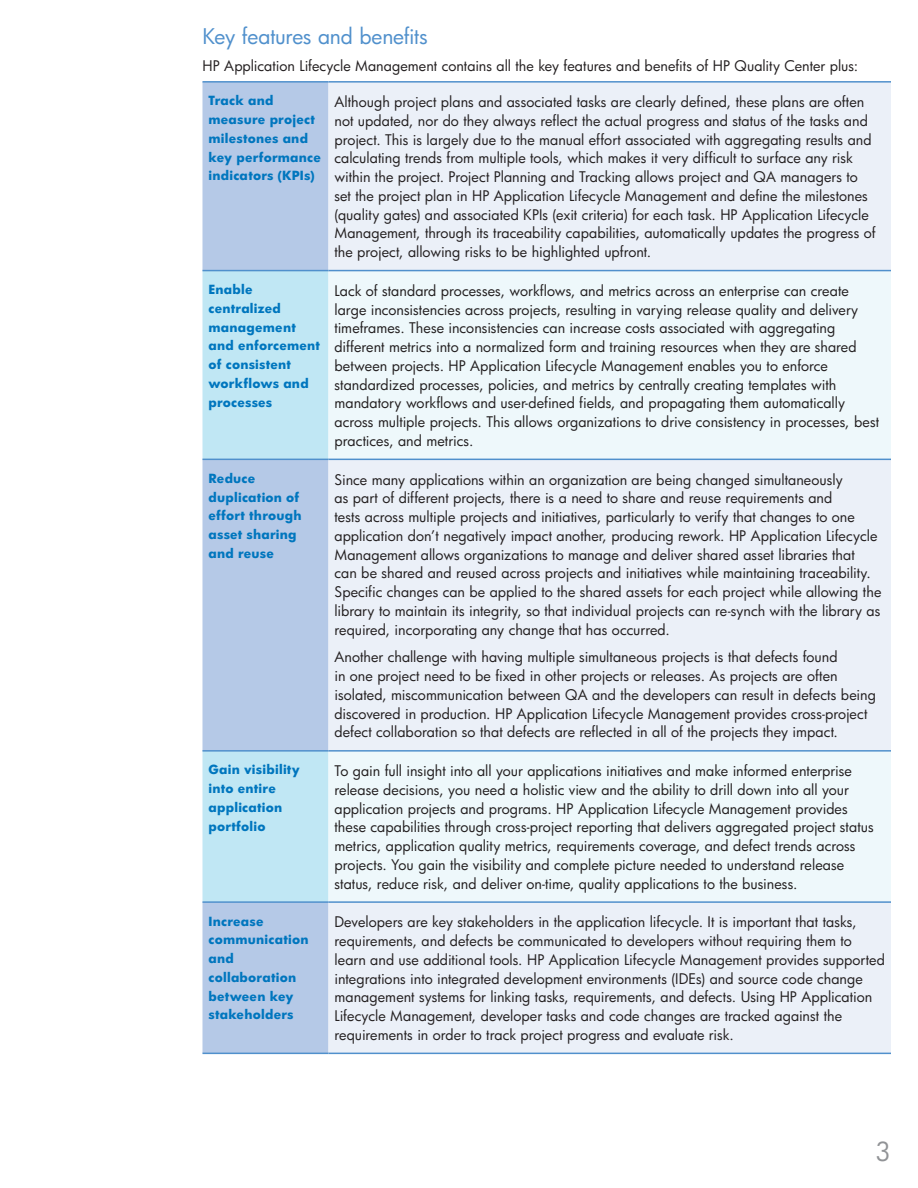
<style>
.page{position:relative;width:918px;height:1188px;background:#fff}
.page>*{position:absolute;margin:0;border:0;box-sizing:border-box;transform-origin:0 0}
.t1{font:25.5px "HP Futura";color:#919396}
.t2{font:21px "HP Futura";letter-spacing:-.01em;color:#5090cc}
.t3{font:14.25px/18.8px "HP Futura";color:#231f20}
.t4{font:700 12.3px/18.8px "HP Futura";letter-spacing:.02em;color:#0076be}
</style>
<div class="page">
<div style="left:202px;top:83px;width:126px;height:970px;background:#b5c9e7"></div>
<div style="left:328px;top:83px;width:563px;height:970px;background:#ebf0f8"></div>
<svg style="left:202px;top:271px;width:126px;height:630px;background:#bbd9ed"></svg>
<div style="left:328px;top:271px;width:563px;height:630px;background:#eef8fb"></div>
<hr style="left:202px;top:81px;width:126px;height:2px;background:#5090cc">
<hr style="left:328px;top:81px;width:563px;height:2px;background:#5090cc">
<hr style="left:202px;top:270px;width:126px;height:1px;background:#5090cc">
<hr style="left:328px;top:270px;width:563px;height:1px;background:#5090cc">
<hr style="left:202px;top:459px;width:126px;height:1px;background:#5090cc">
<hr style="left:328px;top:459px;width:563px;height:1px;background:#5090cc">
<hr style="left:202px;top:750px;width:126px;height:2px;background:#5090cc">
<hr style="left:328px;top:750px;width:563px;height:2px;background:#5090cc">
<hr style="left:202px;top:901px;width:126px;height:2px;background:#5090cc">
<hr style="left:328px;top:901px;width:563px;height:2px;background:#5090cc">
<hr style="left:202px;top:1053px;width:126px;height:1px;background:#5090cc">
<hr style="left:328px;top:1053px;width:563px;height:1px;background:#5090cc">
<h2 class="t2" style="left:202px;top:22px;width:227px">Key features and benefits</h2>
<p class="t3" style="left:202px;top:56px;width:657px">HP Application Lifecycle Management contains all the key features and benefits of HP Quality Center plus:</p>
<p class="t4" style="left:208px;top:91px;width:114px">Track and measure project milestones and key performance indicators (KPIs)</p>
<p class="t3" style="left:334px;top:92px;width:543px">Although project plans and associated tasks are clearly defined, these plans are often not updated, nor do they always reflect the actual progress and status of the tasks and project. This is largely due to the manual effort associated with aggregating results and calculating trends from multiple tools, which makes it very difficult to surface any risk within the project. Project Planning and Tracking allows project and QA managers to set the project plan in HP Application Lifecycle Management and define the milestones (quality gates) and associated KPIs (exit criteria) for each task. HP Application Lifecycle Management, through its traceability capabilities, automatically updates the progress of the project, allowing risks to be highlighted upfront.</p>
<p class="t4" style="left:208px;top:280px;width:113px">Enable centralized management and enforcement of consistent workflows and processes</p>
<p class="t3" style="left:334px;top:281px;width:546px">Lack of standard processes, workflows, and metrics across an enterprise can create large inconsistencies across projects, resulting in varying release quality and delivery timeframes. These inconsistencies can increase costs associated with aggregating different metrics into a normalized form and training resources when they are shared between projects. HP Application Lifecycle Management enables you to enforce standardized processes, policies, and metrics by centrally creating templates with mandatory workflows and user-defined fields, and propagating them automatically across multiple projects. This allows organizations to drive consistency in processes, best practices, and metrics.</p>
<p class="t4" style="left:208px;top:469px;width:95px">Reduce duplication of effort through asset sharing and reuse</p>
<p class="t3" style="left:334px;top:470px;width:548px">Since many applications within an organization are being changed simultaneously<br>as part of different projects, there is a need to share and reuse requirements and<br>tests across multiple projects and initiatives, particularly to verify that changes to one application don’t negatively impact another, producing rework. HP Application Lifecycle Management allows organizations to manage and deliver shared asset libraries that<br>can be shared and reused across projects and initiatives while maintaining traceability.<br>Specific changes can be applied to the shared assets for each project while allowing the library to maintain its integrity, so that individual projects can re-synch with the library as required, incorporating any change that has occurred.</p>
<p class="t3" style="left:334px;top:647px;width:543px">Another challenge with having multiple simultaneous projects is that defects found<br>in one project need to be fixed in other projects or releases. As projects are often isolated, miscommunication between QA and the developers can result in defects being discovered in production. HP Application Lifecycle Management provides cross-project defect collaboration so that defects are reflected in all of the projects they impact.</p>
<p class="t4" style="left:208px;top:760px;width:93px">Gain visibility into entire application portfolio</p>
<p class="t3" style="left:334px;top:761px;width:541px">To gain full insight into all your applications initiatives and make informed enterprise release decisions, you need a holistic view and the ability to drill down into all your application projects and programs. HP Application Lifecycle Management provides these capabilities through cross-project reporting that delivers aggregated project status metrics, application quality metrics, requirements coverage, and defect trends across projects. You gain the visibility and complete picture needed to understand release status, reduce risk, and deliver on-time, quality applications to the business.</p>
<p class="t4" style="left:208px;top:911px;width:101px">Increase communication and collaboration between key stakeholders</p>
<p class="t3" style="left:334px;top:912px;width:552px">Developers are key stakeholders in the application lifecycle. It is important that tasks, requirements, and defects be communicated to developers without requiring them to learn and use additional tools. HP Application Lifecycle Management provides supported integrations into integrated development environments (IDEs) and source code change management systems for linking tasks, requirements, and defects. Using HP Application Lifecycle Management, developer tasks and code changes are tracked against the requirements in order to track project progress and evaluate risk.</p>
<h1 class="t1" style="left:875px;top:1134px;width:17px">3</h1>
</div>
